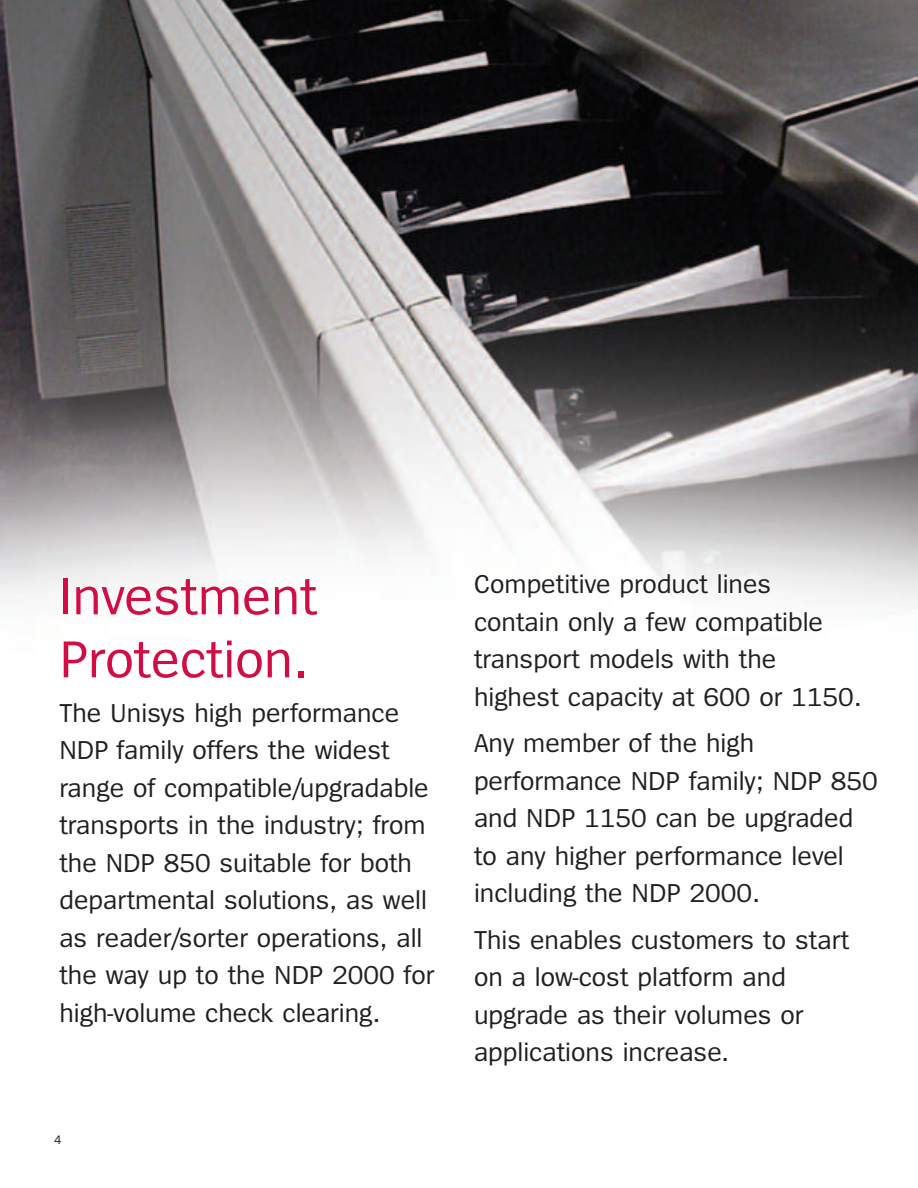
<style>
.page{position:relative;width:918px;height:1188px;background:#fff}
.page>*{position:absolute;margin:0;border:0;box-sizing:border-box;transform-origin:0 0}
.t1{font:54px/63px "Spiegel";color:#d20d44}
.t2{font:27px/37.5px "Spiegel";color:#231f20}
.t3{font:12.75px "Spiegel";color:#231f20}
</style>
<div class="page">
<img style="left:0;top:0;width:918px;height:608px">
<h1 class="t1" style="left:59px;top:569px;width:259px">Investment<br>Protection.</h1>
<p class="t2" style="left:59px;top:696px;width:376px">The Unisys high performance<br>NDP family offers the widest range of compatible/upgradable transports in the industry; from the NDP 850 suitable for both departmental solutions, as well as reader/sorter operations, all the way up to the NDP 2000 for high-volume check clearing.</p>
<p class="t3" style="left:54px;top:1135px;width:9px">4</p>
<p class="t2" style="left:474px;top:568px;width:389px">Competitive product lines contain only a few compatible transport models with the highest capacity at 600 or 1150.</p>
<p class="t2" style="left:474px;top:727px;width:405px">Any member of the high performance NDP family; NDP 850 and NDP 1150 can be upgraded to any higher performance level including the NDP 2000.</p>
<p class="t2" style="left:474px;top:923px;width:377px">This enables customers to start on a low-cost platform and upgrade as their volumes or applications increase.</p>
</div>
